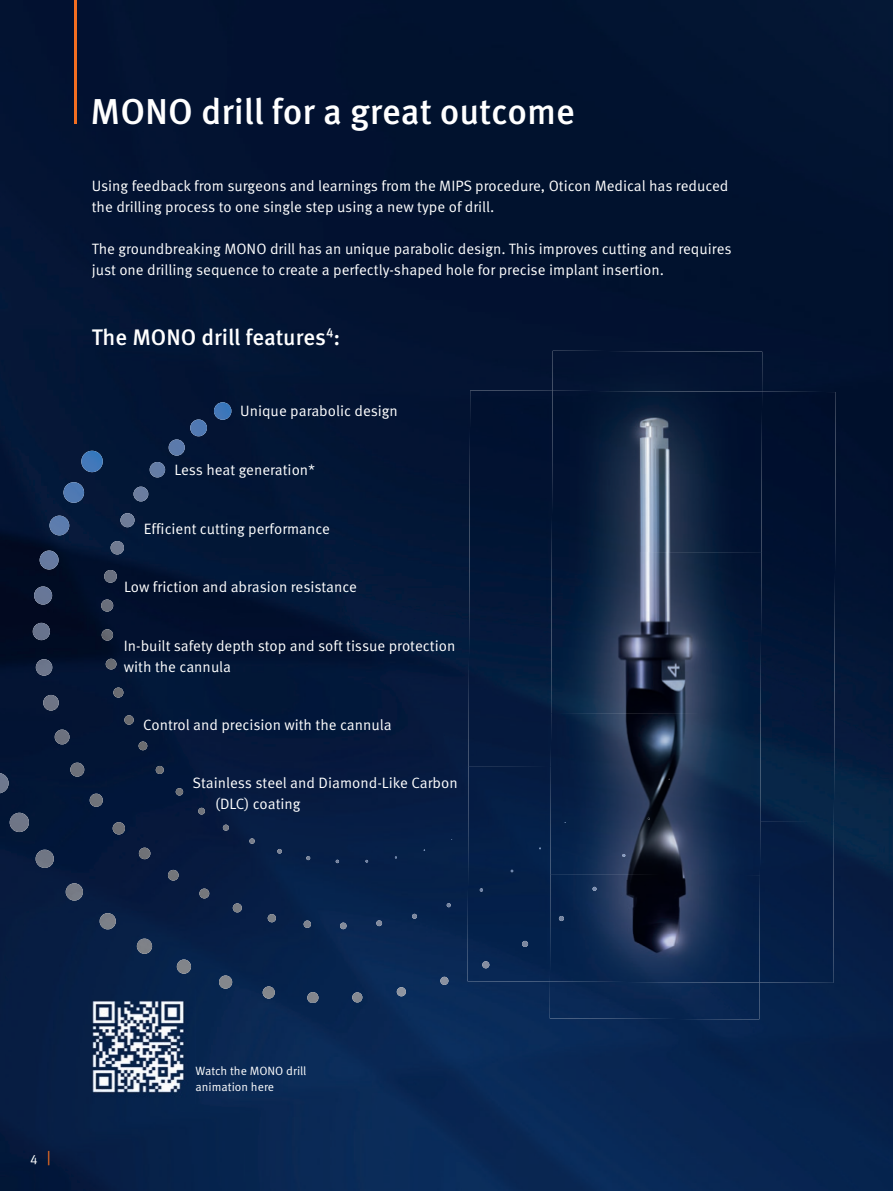
<style>
.page{position:relative;width:893px;height:1191px;background:#fff}
.page>*{position:absolute;margin:0;border:0;box-sizing:border-box;transform-origin:0 0}
.t1{font:500 36px "Meta Pro OM";color:#fff}
.t2{font:500 22.5px "Meta Pro OM";color:#fff}
.t3{font:15px/21px "Meta Pro OM";color:#fff}
.t4{font:13.5px "Meta Pro OM";color:#fff}
.t5{font:12px/16.5px "Meta Pro OM";color:#fff}
</style>
<div class="page">
<img style="left:0;top:0;width:893px;height:1191px">
<img style="left:0;top:773px;width:9px;height:20px">
<img style="left:10px;top:812px;width:19px;height:20px;border-radius:10px">
<img style="left:36px;top:849px;width:18px;height:19px;border-radius:9px">
<img style="left:66px;top:883px;width:17px;height:17px;border-radius:9px">
<img style="left:100px;top:913px;width:16px;height:16px;border-radius:8px">
<img style="left:137px;top:938px;width:15px;height:16px;border-radius:8px">
<img style="left:177px;top:959px;width:14px;height:14px;border-radius:7px">
<svg style="left:219px;top:975px;width:13px;height:13px"></svg>
<svg style="left:263px;top:986px;width:12px;height:12px"></svg>
<svg style="left:307px;top:992px;width:11px;height:10px"></svg>
<svg style="left:352px;top:992px;width:10px;height:10px"></svg>
<svg style="left:397px;top:987px;width:9px;height:9px"></svg>
<svg style="left:440px;top:976px;width:8px;height:9px"></svg>
<img style="left:81px;top:451px;width:22px;height:21px;border-radius:11px">
<img style="left:64px;top:482px;width:20px;height:21px;border-radius:10px">
<img style="left:50px;top:515px;width:19px;height:20px;border-radius:10px">
<img style="left:40px;top:550px;width:19px;height:19px;border-radius:9px">
<img style="left:34px;top:586px;width:18px;height:18px;border-radius:9px">
<img style="left:33px;top:623px;width:17px;height:17px;border-radius:9px">
<img style="left:36px;top:659px;width:16px;height:16px;border-radius:8px">
<img style="left:43px;top:695px;width:16px;height:15px;border-radius:8px">
<img style="left:55px;top:729px;width:15px;height:15px;border-radius:7px">
<img style="left:70px;top:762px;width:14px;height:14px;border-radius:7px">
<img style="left:90px;top:793px;width:13px;height:14px;border-radius:7px">
<svg style="left:113px;top:822px;width:12px;height:12px"></svg>
<svg style="left:139px;top:847px;width:11px;height:12px"></svg>
<svg style="left:168px;top:870px;width:11px;height:10px"></svg>
<svg style="left:199px;top:888px;width:10px;height:10px"></svg>
<svg style="left:233px;top:903px;width:9px;height:9px"></svg>
<svg style="left:268px;top:914px;width:8px;height:8px"></svg>
<svg style="left:304px;top:920px;width:7px;height:8px"></svg>
<svg style="left:340px;top:922px;width:7px;height:7px"></svg>
<svg style="left:376px;top:920px;width:6px;height:6px"></svg>
<svg style="left:412px;top:913px;width:5px;height:5px"></svg>
<svg style="left:447px;top:903px;width:4px;height:4px"></svg>
<img style="left:214px;top:402px;width:17px;height:18px;border-radius:9px">
<img style="left:190px;top:419px;width:17px;height:17px;border-radius:8px">
<img style="left:169px;top:439px;width:16px;height:16px;border-radius:8px">
<img style="left:150px;top:462px;width:15px;height:15px;border-radius:8px">
<img style="left:134px;top:486px;width:14px;height:15px;border-radius:7px">
<img style="left:120px;top:513px;width:15px;height:14px;border-radius:7px">
<svg style="left:111px;top:541px;width:13px;height:13px"></svg>
<svg style="left:104px;top:570px;width:13px;height:13px"></svg>
<svg style="left:101px;top:599px;width:12px;height:12px"></svg>
<svg style="left:102px;top:629px;width:11px;height:11px"></svg>
<svg style="left:106px;top:658px;width:10px;height:11px"></svg>
<svg style="left:113px;top:687px;width:10px;height:10px"></svg>
<svg style="left:124px;top:715px;width:10px;height:9px"></svg>
<svg style="left:139px;top:741px;width:8px;height:9px"></svg>
<svg style="left:156px;top:766px;width:8px;height:8px"></svg>
<svg style="left:176px;top:788px;width:7px;height:7px"></svg>
<svg style="left:198px;top:808px;width:7px;height:6px"></svg>
<svg style="left:223px;top:824px;width:6px;height:6px"></svg>
<svg style="left:249px;top:838px;width:6px;height:5px"></svg>
<svg style="left:277px;top:849px;width:5px;height:4px"></svg>
<svg style="left:306px;top:856px;width:4px;height:4px"></svg>
<svg style="left:336px;top:859px;width:3px;height:4px"></svg>
<img style="left:550px;top:351px;width:212px;height:668px">
<img style="left:468px;top:390px;width:84px;height:591px">
<svg style="left:482px;top:961px;width:7px;height:7px"></svg>
<svg style="left:522px;top:941px;width:6px;height:6px"></svg>
<img style="left:761px;top:392px;width:75px;height:430px">
<div style="left:759px;top:821px;width:75px;height:162px;background:#051d44"></div>
<img style="left:552px;top:391px;width:210px;height:162px">
<img style="left:550px;top:551px;width:211px;height:431px">
<svg style="left:559px;top:916px;width:5px;height:5px"></svg>
<svg style="left:592px;top:887px;width:5px;height:4px"></svg>
<img style="left:81px;top:989px;width:114px;height:114px">
<hr style="left:74px;top:0;width:3px;height:17px;background:#f36e21">
<hr style="left:74px;top:17px;width:3px;height:60px;background:#f36e21">
<hr style="left:74px;top:77px;width:3px;height:47px;background:#f36e21">
<svg style="left:48px;top:1150px;width:1px;height:15px"></svg>
<h1 class="t1" style="left:91px;top:90px;width:486px">MONO drill for a great outcome</h1>
<p class="t3" style="left:92px;top:175px;width:638px">Using feedback from surgeons and learnings from the MIPS procedure, Oticon Medical has reduced the drilling process to one single step using a new type of drill.</p>
<p class="t3" style="left:92px;top:238px;width:641px">The groundbreaking MONO drill has an unique parabolic design. This improves cutting and requires just one drilling sequence to create a perfectly-shaped hole for precise implant insertion.</p>
<h2 class="t2" style="left:92px;top:323px;width:250px">The MONO drill features<sup>4</sup>:</h2>
<p class="t3" style="left:240px;top:401px;width:159px">Unique parabolic design</p>
<p class="t3" style="left:174px;top:459px;width:143px">Less heat generation*</p>
<p class="t3" style="left:144px;top:518px;width:188px">Efficient cutting performance</p>
<p class="t3" style="left:124px;top:577px;width:234px">Low friction and abrasion resistance</p>
<p class="t3" style="left:124px;top:635px;width:333px">In-built safety depth stop and soft tissue protection with the cannula</p>
<p class="t3" style="left:143px;top:714px;width:250px">Control and precision with the cannula</p>
<p class="t3" style="left:215px;top:772px;width:244px;text-indent:-22px">Stainless steel and Diamond-Like Carbon (DLC) coating</p>
<p class="t4" style="left:30px;top:1151px;width:9px">4</p>
<p class="t5" style="left:196px;top:1062px;width:112px">Watch the MONO drill animation here</p>
</div>
